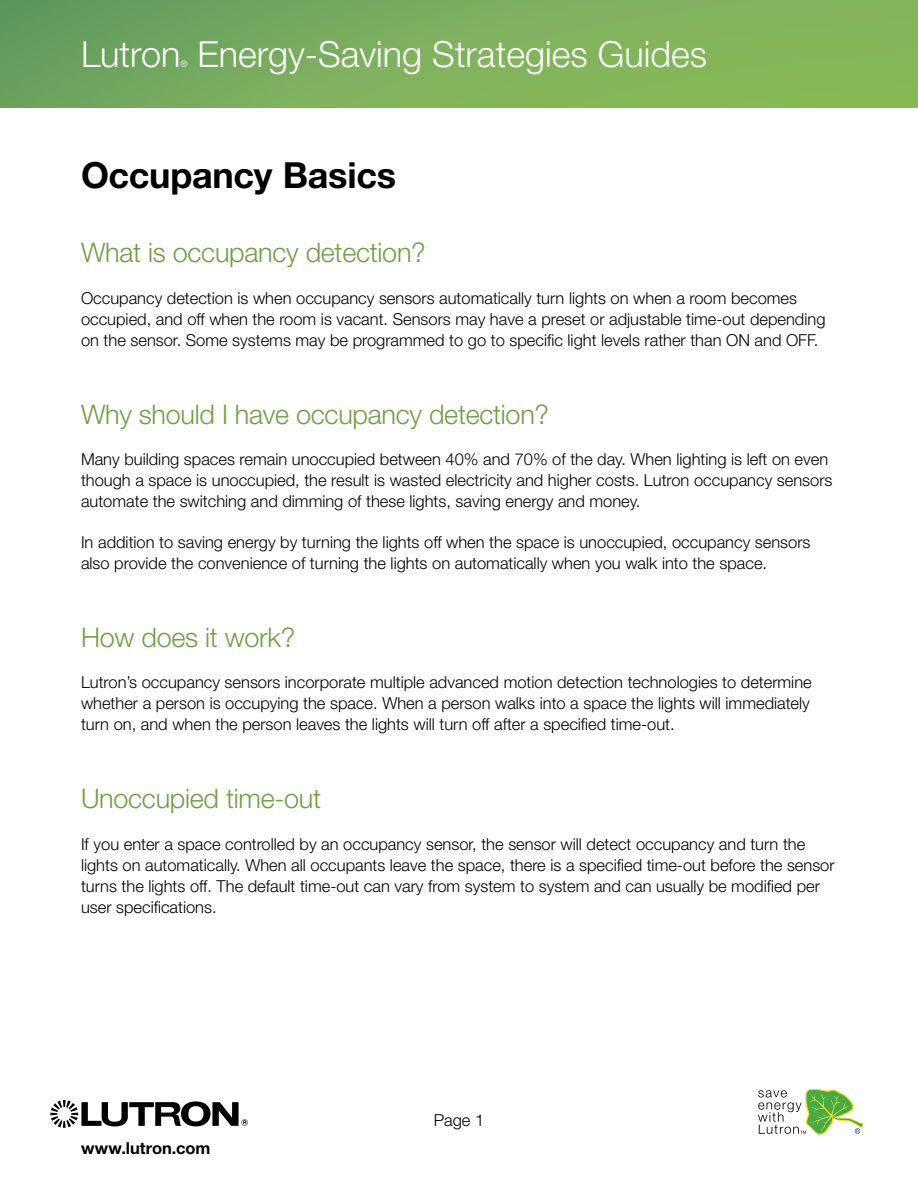
<style>
.page{position:relative;width:918px;height:1188px;background:#fff}
.page>*{position:absolute;margin:0;border:0;box-sizing:border-box;transform-origin:0 0}
.t1{font:300 36px "Helvetica Neue LT Std";color:#fff}
.t2{font:700 36px "Helvetica Neue LT Std";letter-spacing:-.01em;color:#000}
.t3{font:300 27px "Helvetica Neue LT Std";letter-spacing:-.01em;color:#719d47}
.t4{font:300 16.5px/21px "Helvetica Neue LT Std";color:#000}
.t5{font:700 16.5px "Helvetica Neue LT Std";letter-spacing:-.005em;color:#000}
.t6{font:300 9px "Helvetica Neue LT Std";color:#fff}
</style>
<div class="page">
<div style="left:0;top:0;width:918px;height:108px;background:linear-gradient(to right,#6aa160,#8cbc58)"></div>
<svg style="left:758px;top:1089px;width:105px;height:46px"></svg>
<svg style="left:50px;top:1100px;width:198px;height:28px"></svg>
<h1 class="t1" style="left:81px;top:32px;width:101px">Lutron</h1>
<p class="t6" style="left:180px;top:58px;width:9px">®</p>
<h1 class="t1" style="left:198px;top:32px;width:511px">Energy-Saving Strategies Guides</h1>
<h1 class="t2" style="left:81px;top:153px;width:317px">Occupancy Basics</h1>
<h2 class="t3" style="left:81px;top:236px;width:346px">What is occupancy detection?</h2>
<p class="t4" style="left:81px;top:287px;width:746px">Occupancy detection is when occupancy sensors automatically turn lights on when a room becomes occupied, and off when the room is vacant. Sensors may have a preset or adjustable time-out depending on the sensor. Some systems may be programmed to go to specific light levels rather than ON and OFF.</p>
<h2 class="t3" style="left:81px;top:397px;width:470px">Why should I have occupancy detection?</h2>
<p class="t4" style="left:81px;top:448px;width:753px">Many building spaces remain unoccupied between 40% and 70% of the day. When lighting is left on even though a space is unoccupied, the result is wasted electricity and higher costs. Lutron occupancy sensors automate the switching and dimming of these lights, saving energy and money.</p>
<p class="t4" style="left:81px;top:531px;width:731px">In addition to saving energy by turning the lights off when the space is unoccupied, occupancy sensors also provide the convenience of turning the lights on automatically when you walk into the space.</p>
<h2 class="t3" style="left:81px;top:621px;width:216px">How does it work?</h2>
<p class="t4" style="left:81px;top:672px;width:732px;text-align:justify">Lutron’s occupancy sensors incorporate multiple advanced motion detection technologies to determine whether a person is occupying the space. When a person walks into a space the lights will immediately turn on, and when the person leaves the lights will turn off after a specified time-out.</p>
<h2 class="t3" style="left:81px;top:782px;width:242px">Unoccupied time-out</h2>
<p class="t4" style="left:81px;top:833px;width:755px">If you enter a space controlled by an occupancy sensor, the sensor will detect occupancy and turn the lights on automatically. When all occupants leave the space, there is a specified time-out before the sensor turns the lights off. The default time-out can vary from system to system and can usually be modified per user specifications.</p>
<p class="t5" style="left:81px;top:1138px;width:131px">www.lutron.com</p>
<p class="t4" style="left:434px;top:1109px;width:52px">Page 1</p>
</div>
